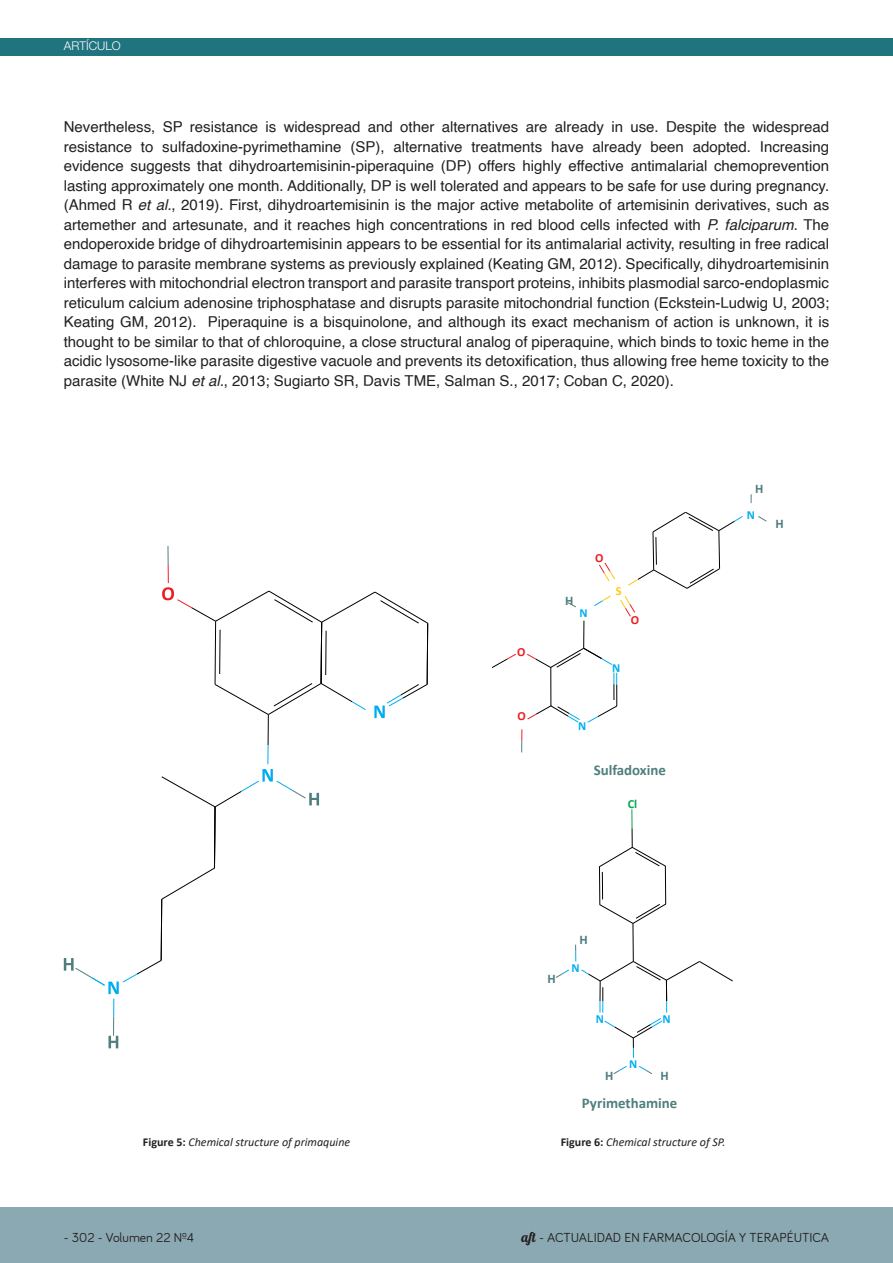
<style>
.page{position:relative;width:893px;height:1263px;background:#fff}
.page>*{position:absolute;margin:0;border:0;box-sizing:border-box;transform-origin:0 0}
.PÁRRAFO{font:15px/19.5px "Helvetica";color:#231f20;text-align:justify}
.t1{font:700 14.85px "Calibri";color:#507e7e}
.NUMERACIÓN{font:13.5px "Bariol";color:#231f20}
.t2{font:700 13.2px "Calibri";color:#507e7e}
.t3{font:700 12.45px "Calibri";color:#00aeef}
.t4{font:700 12.45px "Calibri";color:#ee1d23}
.t5{font:700 12.45px "Calibri";color:#00a54f}
.t6{font:700 12.45px "Calibri";color:#feca0a}
.PÁRRAFO-2{font:italic 12px "Calibri";color:#231f20}
.t7{font:300 12px "Helvetica Neue";color:#fff}
.s1{font-style:italic}
.s2{font-weight:700;font-style:normal}
.s3{font-family:"Lobster 1.4"}
</style>
<div class="page">
<div style="left:0;top:1208px;width:893px;height:55px;background:#8ba9b2"></div>
<div style="left:0;top:38px;width:893px;height:17px;background:#20747f"></div>
<hr style="left:268px;top:714px;width:1px;height:31px;background:#000002">
<svg style="left:162px;top:546px;width:266px;height:172px"></svg>
<svg style="left:64px;top:745px;width:255px;height:303px"></svg>
<hr style="left:633px;top:923px;width:1px;height:38px;background:#000002">
<svg style="left:599px;top:809px;width:67px;height:115px"></svg>
<svg style="left:613px;top:1066px;width:14px;height:8px"></svg>
<svg style="left:556px;top:969px;width:13px;height:9px"></svg>
<svg style="left:639px;top:1066px;width:13px;height:8px"></svg>
<svg style="left:575px;top:945px;width:158px;height:113px"></svg>
<svg style="left:521px;top:729px;width:1px;height:23px"></svg>
<svg style="left:492px;top:654px;width:24px;height:14px"></svg>
<svg style="left:758px;top:516px;width:9px;height:6px"></svg>
<svg style="left:628px;top:512px;width:115px;height:77px"></svg>
<svg style="left:599px;top:562px;width:16px;height:19px"></svg>
<svg style="left:527px;top:595px;width:108px;height:128px"></svg>
<p class="t7" style="left:64px;top:38px;width:58px">ARTÍCULO</p>
<p class="PÁRRAFO" style="left:64px;top:117px;width:767px">Nevertheless, SP resistance is widespread and other alternatives are already in use. Despite the widespread resistance to sulfadoxine-pyrimethamine (SP), alternative treatments have already been adopted. Increasing evidence suggests that dihydroartemisinin-piperaquine (DP) offers highly effective antimalarial chemoprevention lasting approximately one month. Additionally, DP is well tolerated and appears to be safe for use during pregnancy. (Ahmed R <span class="s1">et al.</span>, 2019). First, dihydroartemisinin is the major active metabolite of artemisinin derivatives, such as artemether and artesunate, and it reaches high concentrations in red blood cells infected with <span class="s1">P. falciparum</span>. The endoperoxide bridge of dihydroartemisinin appears to be essential for its antimalarial activity, resulting in free radical damage to parasite membrane systems as previously explained (Keating GM, 2012). Specifically, dihydroartemisinin interferes with mitochondrial electron transport and parasite transport proteins, inhibits plasmodial sarco-endoplasmic reticulum calcium adenosine triphosphatase and disrupts parasite mitochondrial function (Eckstein-Ludwig U, 2003; Keating GM, 2012). Piperaquine is a bisquinolone, and although its exact mechanism of action is unknown, it is thought to be similar to that of chloroquine, a close structural analog of piperaquine, which binds to toxic heme in the acidic lysosome-like parasite digestive vacuole and prevents its detoxification, thus allowing free heme toxicity to the parasite (White NJ <span class="s1">et al.</span>, 2013; Sugiarto SR, Davis TME, Salman S., 2017; Coban C, 2020).</p>
<p class="t4" style="left:517px;top:643px;width:10px">O</p>
<p class="t4" style="left:518px;top:707px;width:10px">O</p>
<p class="t4" style="left:595px;top:549px;width:10px">O</p>
<p class="t2" style="left:565px;top:591px;width:10px">H</p>
<p class="t3" style="left:580px;top:604px;width:10px">N</p>
<p class="t6" style="left:616px;top:582px;width:7px">S</p>
<p class="t4" style="left:631px;top:611px;width:10px">O</p>
<p class="t3" style="left:612px;top:659px;width:10px">N</p>
<p class="t3" style="left:578px;top:717px;width:10px">N</p>
<p class="t1" style="left:594px;top:759px;width:74px">Sulfadoxine</p>
<p class="t5" style="left:628px;top:795px;width:11px">Cl</p>
<p class="t2" style="left:755px;top:479px;width:10px">H</p>
<p class="t3" style="left:747px;top:506px;width:10px">N</p>
<p class="t2" style="left:776px;top:514px;width:10px">H</p>
<p class="t2" style="left:579px;top:930px;width:10px">H</p>
<p class="t2" style="left:547px;top:969px;width:10px">H</p>
<p class="t3" style="left:572px;top:959px;width:10px">N</p>
<p class="t3" style="left:596px;top:1010px;width:10px">N</p>
<p class="t2" style="left:605px;top:1066px;width:10px">H</p>
<p class="t3" style="left:629px;top:1055px;width:10px">N</p>
<p class="t3" style="left:663px;top:1010px;width:10px">N</p>
<p class="t2" style="left:660px;top:1066px;width:10px">H</p>
<p class="t1" style="left:582px;top:1092px;width:97px">Pyrimethamine</p>
<p class="PÁRRAFO-2" style="left:143px;top:1134px;width:209px"><span class="s2">Figure 5:</span> Chemical structure of primaquine</p>
<p class="PÁRRAFO-2" style="left:561px;top:1134px;width:166px"><span class="s2">Figure 6:</span> Chemical structure of SP.</p>
<p class="NUMERACIÓN" style="left:64px;top:1230px;width:132px">- 302 - Volumen 22 Nº4</p>
<p class="NUMERACIÓN" style="left:522px;top:1230px;width:309px"><span class="s3">aft</span> - ACTUALIDAD EN FARMACOLOGÍA Y TERAPÉUTICA</p>
</div>
